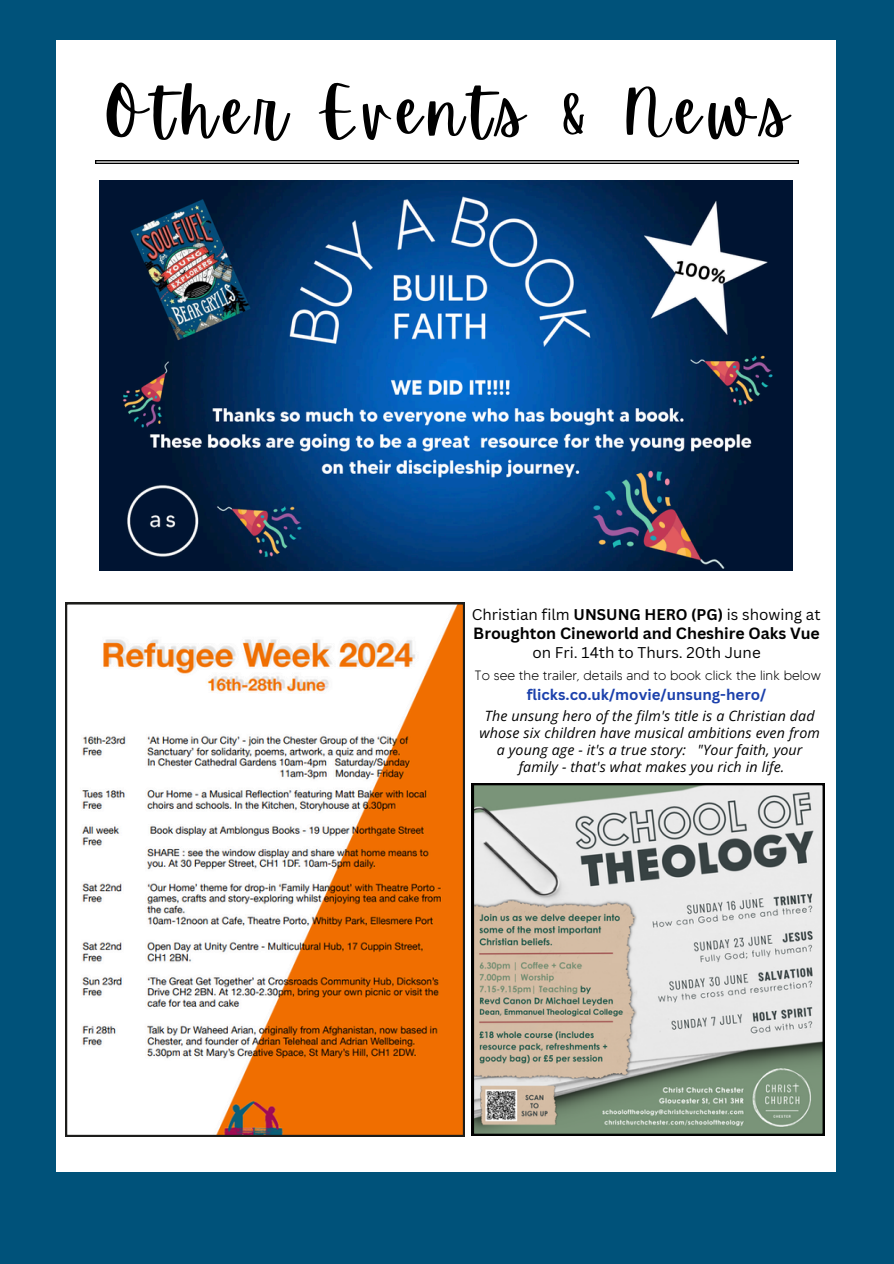
<style>
.page{position:relative;width:894px;height:1264px;background:#fff}
.page>*{position:absolute;margin:0;border:0;box-sizing:border-box;transform-origin:0 0}
.t1{font:63px "Apricots";letter-spacing:.13em;color:#000}
.t2{font:700 15.9px "Canva Sans";color:#000}
.t3{font:15.15px "Canva Sans";color:#000}
.t4{font:700 15px "Canva Sans";color:#1c41ac}
.t5{font:italic 14.25px/16.8px "Open Sans";letter-spacing:.01em;color:#000;text-align:center}
.t6{font:300 13.5px "MADETOMMY";color:#000}
.s1{font-weight:700}
</style>
<div class="page">
<div style="left:0;top:0;width:893px;height:1263px;background:#00527a"></div>
<div style="left:56px;top:40px;width:779px;height:1131px;background:#fff"></div>
<svg style="left:95px;top:160px;width:703px;height:4px;background:#505050"></svg>
<svg style="left:65px;top:602px;width:399px;height:534px"></svg>
<svg style="left:471px;top:783px;width:353px;height:352px;background:#b8b9af"></svg>
<img style="left:99px;top:181px;width:693px;height:389px">
<p class="t1" style="left:103px;top:76px;width:686px">Other Events &amp; News</p>
<p class="t3" style="left:471px;top:603px;width:350px">Christian film <span class="s1">UNSUNG HERO (PG)</span> is showing at</p>
<p class="t2" style="left:473px;top:622px;width:348px">Broughton Cineworld and Cheshire Oaks Vue</p>
<p class="t3" style="left:532px;top:641px;width:230px">on Fri. 14th to Thurs. 20th June</p>
<p class="t6" style="left:474px;top:666px;width:348px">To see the trailer, details and to book click the link below</p>
<p class="t4" style="left:526px;top:683px;width:241px">flicks.co.uk/movie/unsung-hero/</p>
<h3 class="t5" style="left:479px;top:707px;width:342px">The unsung hero of the film's title is a Christian dad whose six children have musical ambitions even from</h3>
<p class="t5" style="left:496px;top:741px;width:307px">a young age - it's a true story: "Your faith, your</p>
<h2 class="t5" style="left:518px;top:758px;width:267px">family - that's what makes you rich in life.</h2>
</div>
